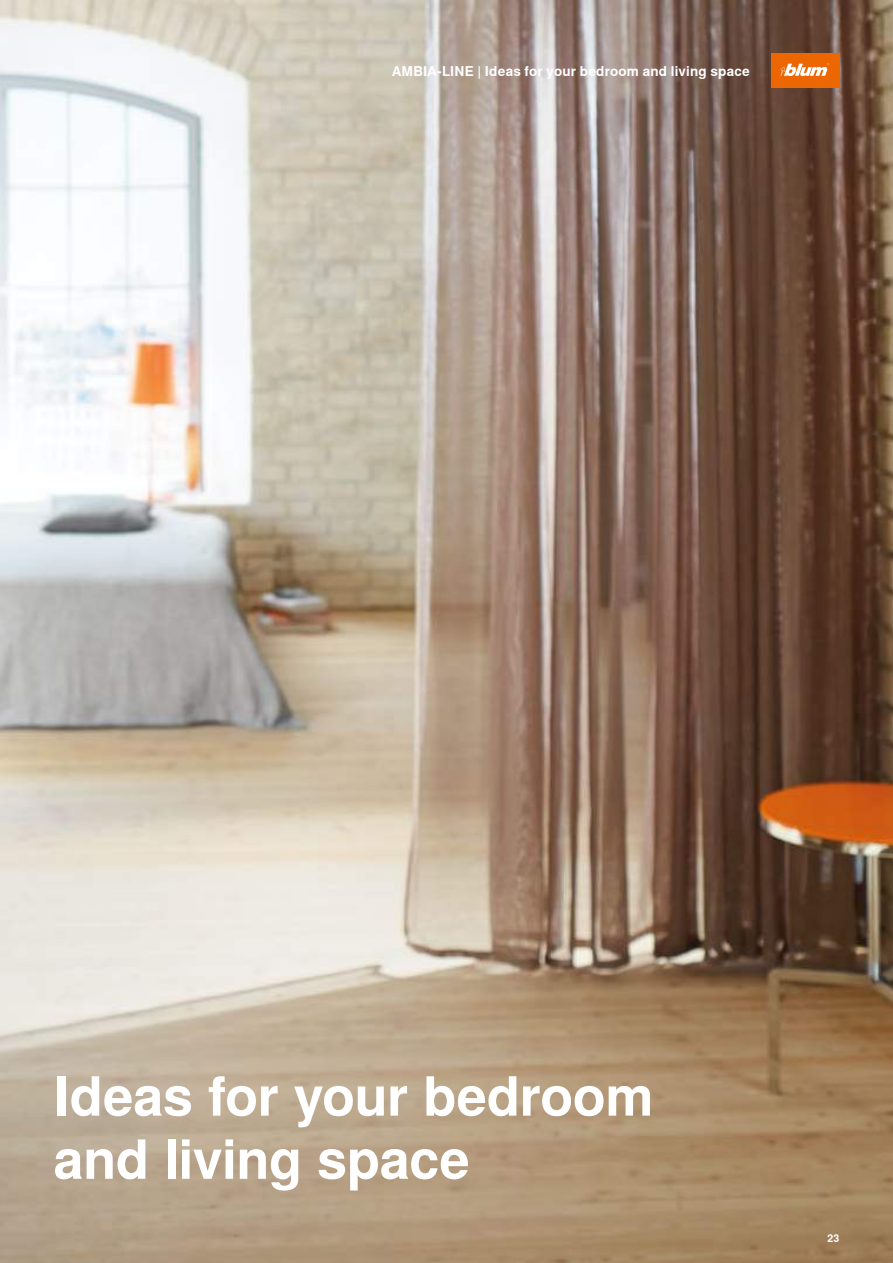
<style>
.page{position:relative;width:893px;height:1263px;background:#fff}
.page>*{position:absolute;margin:0;border:0;box-sizing:border-box;transform-origin:0 0}
.t1{font:700 54px/63.2px "Nimbus Sans Global";letter-spacing:-.005em;color:#fff}
.t2{font:700 13.5px "Nimbus Sans Global";letter-spacing:.01em;color:#fff}
.t3{font:700 10.5px "Nimbus Sans Global";color:#fff}
</style>
<div class="page">
<img style="left:0;top:0;width:893px;height:1263px">
<div style="left:771px;top:54px;width:68px;height:34px;background:#ec6602"></div>
<svg style="left:780px;top:63px;width:49px;height:13px"></svg>
<p class="t2" style="left:392px;top:63px;width:359px">AMBIA-LINE | Ideas for your bedroom and living space</p>
<h1 class="t1" style="left:54px;top:1065px;width:601px">Ideas for your bedroom and living space</h1>
<p class="t3" style="left:827px;top:1232px;width:13px">23</p>
</div>
